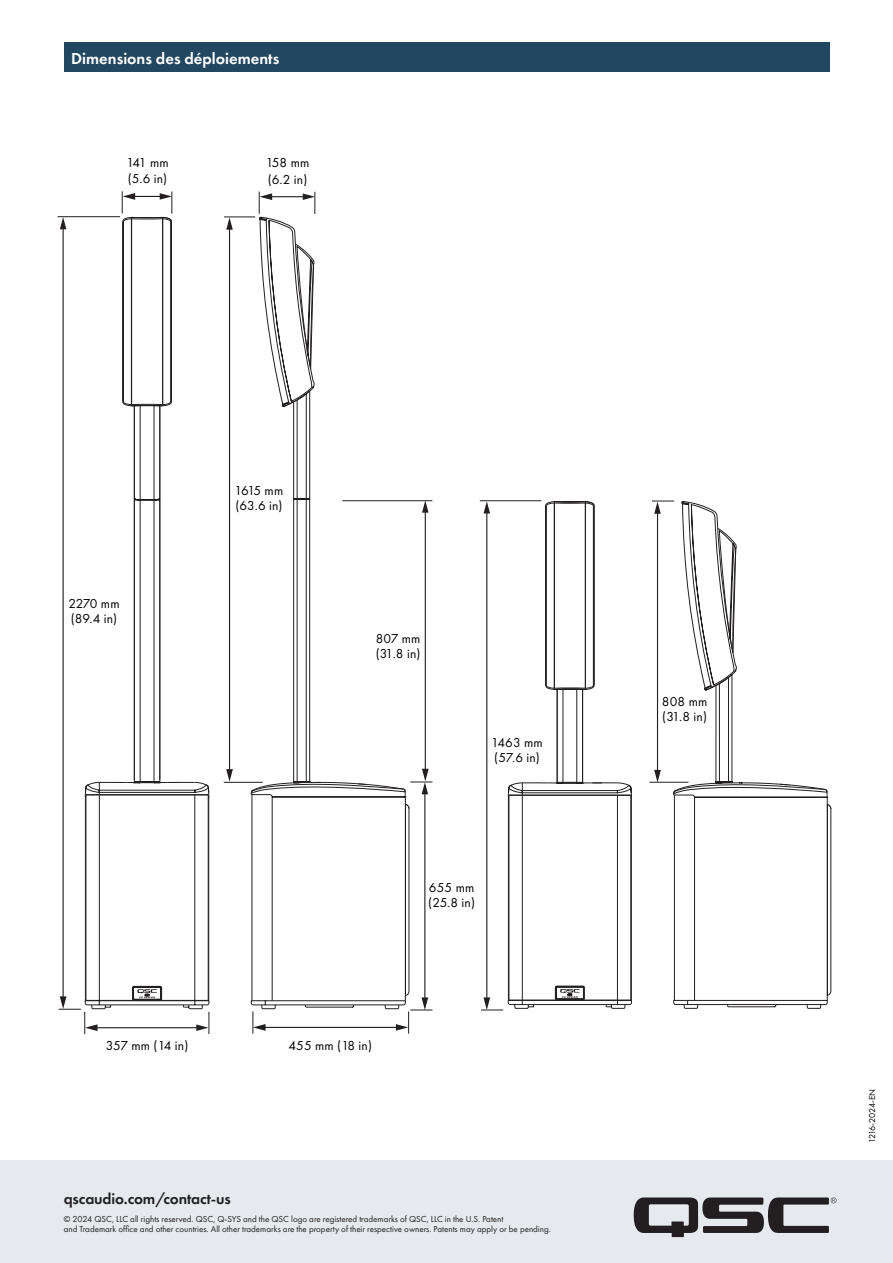
<style>
.page{position:relative;width:893px;height:1263px;background:#fff}
.page>*{position:absolute;margin:0;border:0;box-sizing:border-box;transform-origin:0 0}
.t1{font:600 16.5px "Futura PT";color:#fff}
.t2{font:600 15.9px "Futura PT";letter-spacing:-.01em;color:#231f20}
.t3{font:13.5px/15px "Futura PT";letter-spacing:.01em;color:#000}
.t4{font:13.5px/15px "Futura PT";letter-spacing:-.04em;color:#000}
.t5{font:13.5px/15px "Futura PT";letter-spacing:-.02em;color:#000}
.t6{font:9px/10.8px "Futura PT";color:#231f20}
.t7{font:9px "Futura PT";letter-spacing:-.05em;color:#000}
.s1{font-weight:500}
</style>
<div class="page">
<div style="left:0;top:1161px;width:893px;height:102px;background:#e6e9ed"></div>
<div style="left:64px;top:43px;width:765px;height:29px;background:#224760"></div>
<svg style="left:634px;top:1197px;width:202px;height:40px"></svg>
<hr style="left:58px;top:216px;width:62px;height:1px;background:#231f20">
<hr style="left:480px;top:500px;width:61px;height:1px;background:#231f20">
<svg style="left:481px;top:500px;width:351px;height:510px"></svg>
<hr style="left:649px;top:782px;width:39px;height:1px;background:#231f20">
<svg style="left:59px;top:191px;width:374px;height:843px"></svg>
<h1 class="t1" style="left:71px;top:48px;width:210px">Dimensions des déploiements</h1>
<h3 class="t3" style="left:126px;top:155px;width:44px;line-height:16.2px">141 mm (5.6 in)</h3>
<h3 class="t3" style="left:266px;top:155px;width:45px;line-height:16.2px">158 mm (6.2 in)</h3>
<h3 class="t5" style="left:68px;top:595px;width:53px">2270 mm (89.4 in)</h3>
<h3 class="t4" style="left:235px;top:483px;width:50px">1615 mm (63.6 in)</h3>
<h3 class="t3" style="left:376px;top:630px;width:46px">807 mm (31.8 in)</h3>
<h3 class="t3" style="left:491px;top:735px;width:53px">1463 mm (57.6 in)</h3>
<h3 class="t3" style="left:428px;top:880px;width:48px">655 mm (25.8 in)</h3>
<h3 class="t3" style="left:106px;top:1038px;width:84px">357 mm (14 in)</h3>
<h3 class="t3" style="left:288px;top:1038px;width:85px">455 mm (18 in)</h3>
<h2 class="t2" style="left:64px;top:1188px;width:168px">qscaudio.com<span class="s1">/</span>contact<span class="s1">-</span>us</h2>
<p class="t6" style="left:64px;top:1213px;width:488px">© 2024 QSC, LLC all rights reserved. QSC, Q-SYS and the QSC logo are registered trademarks of QSC, LLC in the U.S. Patent<br>and Trademark office and other countries. All other trademarks are the property of their respective owners. Patents may apply or be pending.</p>
<h3 class="t3" style="left:662px;top:694px;width:47px">808 mm (31.8 in)</h3>
<p class="t7" style="left:867px;top:1143px;width:55px;rotate:-90deg">1216-2024-EN</p>
</div>
